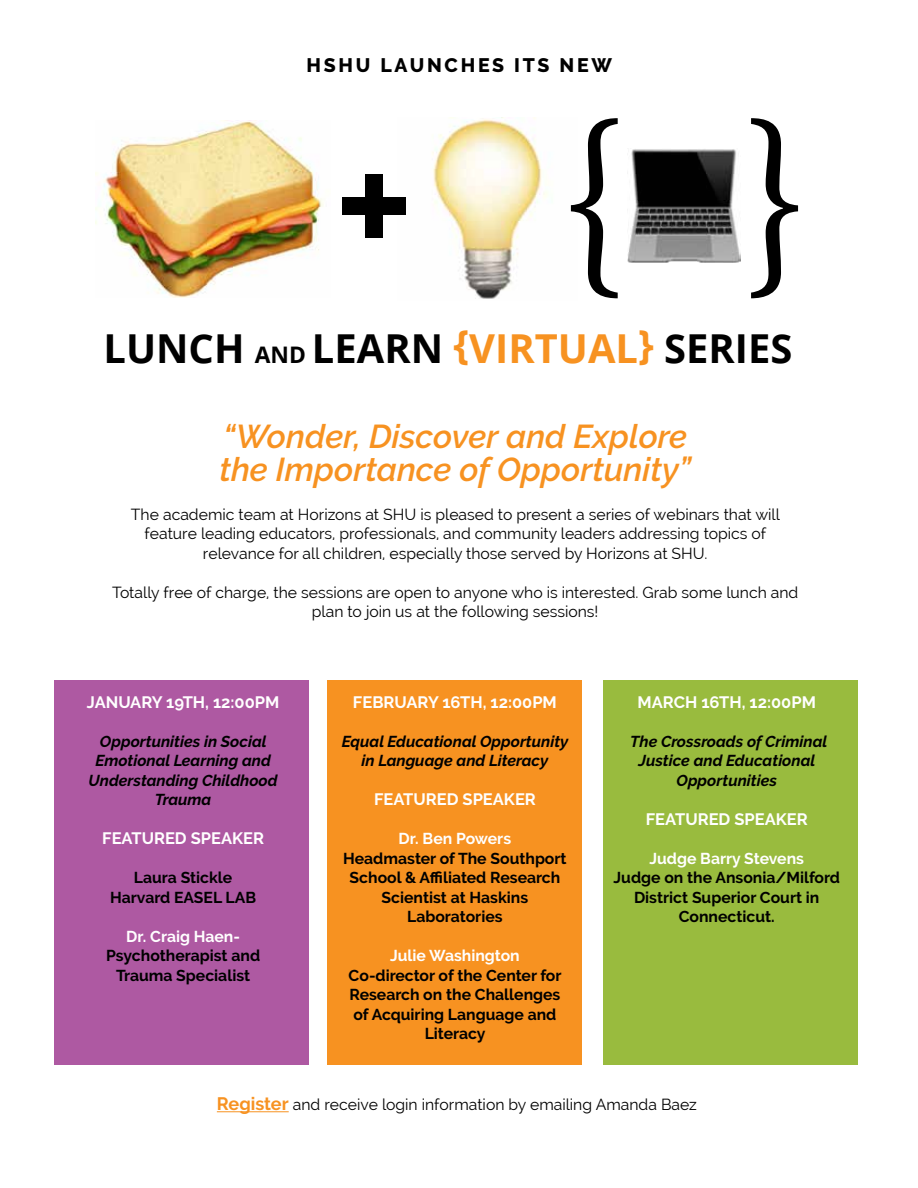
<style>
.page{position:relative;width:918px;height:1188px;background:#fff}
.page>*{position:absolute;margin:0;border:0;box-sizing:border-box;transform-origin:0 0}
.t1{font:205.2px "Minion Pro";color:#000}
.t2{font:700 39.9px "Open Sans";color:#000}
.t3{font:italic 600 33px/33px "Raleway";color:#f79221}
.t4{font:800 19.5px "Raleway";letter-spacing:.14em;color:#000}
.t5{font:700 16.5px "Raleway";color:#fff}
.t6{font:15.75px/19.5px "Raleway";color:#000;text-align:center}
.t7{font:700 15.75px/19.5px "Raleway";color:#000;text-align:center}
.t8{font:italic 700 15.75px/19.5px "Raleway";color:#000;text-align:center}
.t9{font:700 15.75px "Raleway";color:#fff}
.s1{font-size:22.8px}
.s2{color:#f79221}
.s3{font-weight:700;font-size:18px;color:#f79221}
</style>
<div class="page">
<div style="left:54px;top:680px;width:255px;height:384px;background:#ae59a2"></div>
<div style="left:328px;top:680px;width:254px;height:384px;background:#f79221"></div>
<div style="left:603px;top:680px;width:254px;height:384px;background:#99bb3e"></div>
<img style="left:95px;top:121px;width:229px;height:176px">
<img style="left:432px;top:118px;width:116px;height:181px">
<img style="left:628px;top:149px;width:112px;height:114px">
<div style="left:365px;top:174px;width:17px;height:64px;background:#000"></div>
<div style="left:342px;top:197px;width:64px;height:18px;background:#000"></div>
<hr style="left:217px;top:1111px;width:72px;height:1px;background:#f79221">
<p class="t4" style="left:307px;top:54px;width:307px">HSHU LAUNCHES ITS NEW</p>
<h1 class="t1" style="left:558px;top:61px;width:255px">{ }</h1>
<h2 class="t2" style="left:103px;top:320px;width:690px">LUNCH <span class="s1">AND</span> LEARN <span class="s2">{VIRTUAL}</span> SERIES</h2>
<h3 class="t3" style="left:219px;top:419px;width:473px">“Wonder, Discover and Explore the Importance of Opportunity”</h3>
<p class="t6" style="left:131px;top:504px;width:650px">The academic team at Horizons at SHU is pleased to present a series of webinars that will feature leading educators, professionals, and community leaders addressing topics of relevance for all children, especially those served by Horizons at SHU.</p>
<p class="t6" style="left:112px;top:582px;width:688px">Totally free of charge, the sessions are open to anyone who is interested. Grab some lunch and plan to join us at the following sessions!</p>
<p class="t5" style="left:87px;top:693px;width:194px">JANUARY 19TH, 12:00PM</p>
<p class="t8" style="left:89px;top:732px;width:190px">Opportunities in Social<br>Emotional Learning and<br>Understanding Childhood<br>Trauma</p>
<p class="t5" style="left:102px;top:829px;width:163px">FEATURED SPEAKER</p>
<p class="t7" style="left:110px;top:868px;width:147px">Laura Stickle<br>Harvard EASEL LAB</p>
<p class="t9" style="left:126px;top:927px;width:115px">Dr. Craig Haen-</p>
<p class="t7" style="left:106px;top:946px;width:156px">Psychotherapist and<br>Trauma Specialist</p>
<p class="t5" style="left:353px;top:693px;width:205px">FEBRUARY 16TH, 12:00PM</p>
<p class="t8" style="left:342px;top:732px;width:228px">Equal Educational Opportunity in Language and Literacy</p>
<p class="t5" style="left:374px;top:790px;width:163px">FEATURED SPEAKER</p>
<p class="t9" style="left:399px;top:830px;width:114px">Dr. Ben Powers</p>
<p class="t7" style="left:343px;top:849px;width:225px">Headmaster of The Southport<br>School &amp; Affiliated Research<br>Scientist at Haskins<br>Laboratories</p>
<p class="t9" style="left:390px;top:947px;width:131px">Julie Washington</p>
<p class="t7" style="left:349px;top:966px;width:214px">Co-director of the Center for<br>Research on the Challenges of Acquiring Language and<br>Literacy</p>
<p class="t5" style="left:638px;top:693px;width:180px">MARCH 16TH, 12:00PM</p>
<p class="t8" style="left:630px;top:732px;width:199px">The Crossroads of Criminal<br>Justice and Educational<br>Opportunities</p>
<p class="t5" style="left:646px;top:810px;width:163px">FEATURED SPEAKER</p>
<p class="t9" style="left:649px;top:849px;width:156px">Judge Barry Stevens</p>
<p class="t7" style="left:614px;top:868px;width:228px">Judge on the Ansonia/Milford<br>District Superior Court in<br>Connecticut.</p>
<p class="t6" style="left:217px;top:1095px;width:482px"><span class="s3">Register</span> and receive login information by emailing Amanda Baez</p>
</div>
